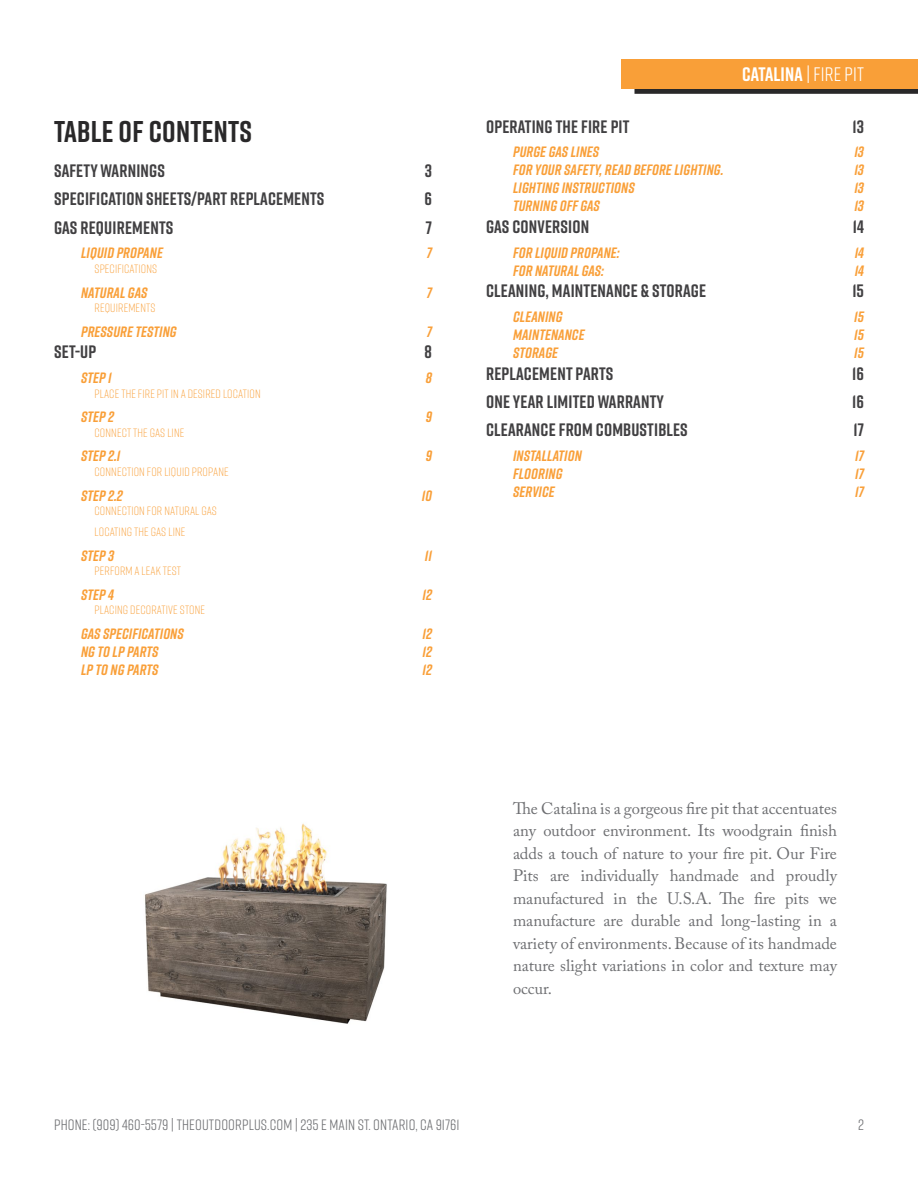
<style>
.page{position:relative;width:918px;height:1188px;background:#fff}
.page>*{position:absolute;margin:0;border:0;box-sizing:border-box;transform-origin:0 0}
.t1{font:700 30px "Rift";letter-spacing:.01em;color:#292829}
.t2{font:700 19.5px "Rift";letter-spacing:.01em;color:#fff}
.t3{font:700 18px "Rift";letter-spacing:.01em;color:#414042}
.t4{font:16.5px/22.5px "Adobe Caslon Pro";color:#6d6e71;text-align:justify}
.t5{font:italic 700 15px "Rift";letter-spacing:.01em;color:#f99f38}
.t6{font:15px "Rift";letter-spacing:.01em;color:#6d6e71}
.t7{font:300 12px/21.1px "Rift";letter-spacing:.01em;color:#f99f38}
.s1{font-weight:400}
</style>
<div class="page">
<div style="left:634px;top:83px;width:284px;height:11px;background:#292829"></div>
<div style="left:621px;top:59px;width:297px;height:30px;background:#f99f38"></div>
<img style="left:144px;top:823px;width:243px;height:201px">
<h1 class="t1" style="left:54px;top:110px;width:199px">TABLE OF CONTENTS</h1>
<p class="t3" style="left:54px;top:158px;width:112px">SAFETY WARNINGS</p>
<p class="t3" style="left:425px;top:158px;width:9px">3</p>
<p class="t3" style="left:54px;top:186px;width:272px">SPECIFICATION SHEETS/PART REPLACEMENTS</p>
<p class="t3" style="left:424px;top:186px;width:9px">6</p>
<p class="t3" style="left:54px;top:215px;width:121px">GAS REQUIREMENTS</p>
<p class="t3" style="left:426px;top:215px;width:8px">7</p>
<p class="t5" style="left:81px;top:242px;width:83px">LIQUID PROPANE</p>
<p class="t5" style="left:427px;top:242px;width:7px">7</p>
<p class="t7" style="left:95px;top:257px;width:64px">SPECIFICATIONS</p>
<p class="t5" style="left:81px;top:282px;width:68px">NATURAL GAS</p>
<p class="t5" style="left:427px;top:282px;width:7px">7</p>
<p class="t7" style="left:95px;top:297px;width:62px">REQUIREMENTS</p>
<p class="t5" style="left:81px;top:321px;width:97px">PRESSURE TESTING</p>
<p class="t5" style="left:427px;top:321px;width:7px">7</p>
<p class="t3" style="left:54px;top:339px;width:44px">SET-UP</p>
<p class="t3" style="left:425px;top:339px;width:9px">8</p>
<p class="t5" style="left:81px;top:367px;width:32px">STEP 1</p>
<p class="t5" style="left:426px;top:367px;width:8px">8</p>
<p class="t7" style="left:95px;top:382px;width:168px">PLACE THE FIRE PIT IN A DESIRED LOCATION</p>
<p class="t5" style="left:81px;top:406px;width:34px">STEP 2</p>
<p class="t5" style="left:426px;top:406px;width:8px">9</p>
<p class="t7" style="left:95px;top:421px;width:91px">CONNECT THE GAS LINE</p>
<p class="t5" style="left:81px;top:445px;width:41px">STEP 2.1</p>
<p class="t5" style="left:426px;top:445px;width:8px">9</p>
<p class="t7" style="left:95px;top:460px;width:136px">CONNECTION FOR LIQUID PROPANE</p>
<p class="t5" style="left:81px;top:485px;width:43px">STEP 2.2</p>
<p class="t5" style="left:422px;top:485px;width:12px">10</p>
<p class="t7" style="left:95px;top:500px;width:124px">CONNECTION FOR NATURAL GAS<br>LOCATING THE GAS LINE</p>
<p class="t5" style="left:81px;top:545px;width:35px">STEP 3</p>
<p class="t5" style="left:425px;top:545px;width:9px">11</p>
<p class="t7" style="left:95px;top:560px;width:88px">PERFORM A LEAK TEST</p>
<p class="t5" style="left:81px;top:584px;width:34px">STEP 4</p>
<p class="t5" style="left:423px;top:584px;width:11px">12</p>
<p class="t7" style="left:95px;top:599px;width:112px">PLACING DECORATIVE STONE</p>
<p class="t5" style="left:81px;top:623px;width:104px">GAS SPECIFICATIONS</p>
<p class="t5" style="left:423px;top:623px;width:11px">12</p>
<p class="t5" style="left:81px;top:641px;width:79px">NG TO LP PARTS</p>
<p class="t5" style="left:423px;top:641px;width:11px">12</p>
<p class="t5" style="left:81px;top:659px;width:79px">LP TO NG PARTS</p>
<p class="t5" style="left:423px;top:659px;width:11px">12</p>
<p class="t2" style="left:742px;top:60px;width:123px">CATALINA <span class="s1">| FIRE PIT</span></p>
<p class="t3" style="left:486px;top:113px;width:145px">OPERATING THE FIRE PIT</p>
<p class="t3" style="left:853px;top:113px;width:13px">13</p>
<p class="t5" style="left:513px;top:141px;width:88px">PURGE GAS LINES</p>
<p class="t5" style="left:854px;top:141px;width:11px">13</p>
<p class="t5" style="left:513px;top:159px;width:212px">FOR YOUR SAFETY, READ BEFORE LIGHTING.</p>
<p class="t5" style="left:854px;top:159px;width:11px">13</p>
<p class="t5" style="left:513px;top:177px;width:123px">LIGHTING INSTRUCTIONS</p>
<p class="t5" style="left:854px;top:177px;width:11px">13</p>
<p class="t5" style="left:513px;top:195px;width:88px">TURNING OFF GAS</p>
<p class="t5" style="left:854px;top:195px;width:11px">13</p>
<p class="t3" style="left:486px;top:214px;width:105px">GAS CONVERSION</p>
<p class="t3" style="left:853px;top:214px;width:13px">14</p>
<p class="t5" style="left:513px;top:242px;width:108px">FOR LIQUID PROPANE:</p>
<p class="t5" style="left:855px;top:242px;width:11px">14</p>
<p class="t5" style="left:513px;top:260px;width:93px">FOR NATURAL GAS:</p>
<p class="t5" style="left:855px;top:260px;width:11px">14</p>
<p class="t3" style="left:486px;top:278px;width:222px">CLEANING, MAINTENANCE &amp; STORAGE</p>
<p class="t3" style="left:852px;top:278px;width:13px">15</p>
<p class="t5" style="left:513px;top:306px;width:51px">CLEANING</p>
<p class="t5" style="left:854px;top:306px;width:11px">15</p>
<p class="t5" style="left:513px;top:324px;width:73px">MAINTENANCE</p>
<p class="t5" style="left:854px;top:324px;width:11px">15</p>
<p class="t5" style="left:513px;top:342px;width:47px">STORAGE</p>
<p class="t5" style="left:854px;top:342px;width:11px">15</p>
<p class="t3" style="left:486px;top:360px;width:129px">REPLACEMENT PARTS</p>
<p class="t3" style="left:852px;top:360px;width:13px">16</p>
<p class="t3" style="left:486px;top:389px;width:179px">ONE YEAR LIMITED WARRANTY</p>
<p class="t3" style="left:852px;top:389px;width:13px">16</p>
<p class="t3" style="left:486px;top:417px;width:203px">CLEARANCE FROM COMBUSTIBLES</p>
<p class="t3" style="left:854px;top:417px;width:12px">17</p>
<p class="t5" style="left:513px;top:445px;width:70px">INSTALLATION</p>
<p class="t5" style="left:855px;top:445px;width:10px">17</p>
<p class="t5" style="left:513px;top:463px;width:51px">FLOORING</p>
<p class="t5" style="left:855px;top:463px;width:10px">17</p>
<p class="t5" style="left:513px;top:481px;width:43px">SERVICE</p>
<p class="t5" style="left:855px;top:481px;width:10px">17</p>
<p class="t4" style="left:513px;top:797px;width:326px">The Catalina is a gorgeous fire pit that accentuates any outdoor environment. Its woodgrain finish adds a touch of nature to your fire pit. Our Fire Pits are individually handmade and proudly manufactured in the U.S.A. The fire pits we manufacture are durable and long-lasting in a variety of environments. Because of its handmade nature slight variations in color and texture may occur.</p>
<p class="t6" style="left:54px;top:1114px;width:407px">PHONE: (909) 460-5579 | THEOUTDOORPLUS.COM | 235 E MAIN ST. ONTARIO, CA 91761</p>
<p class="t6" style="left:858px;top:1114px;width:7px">2</p>
</div>
